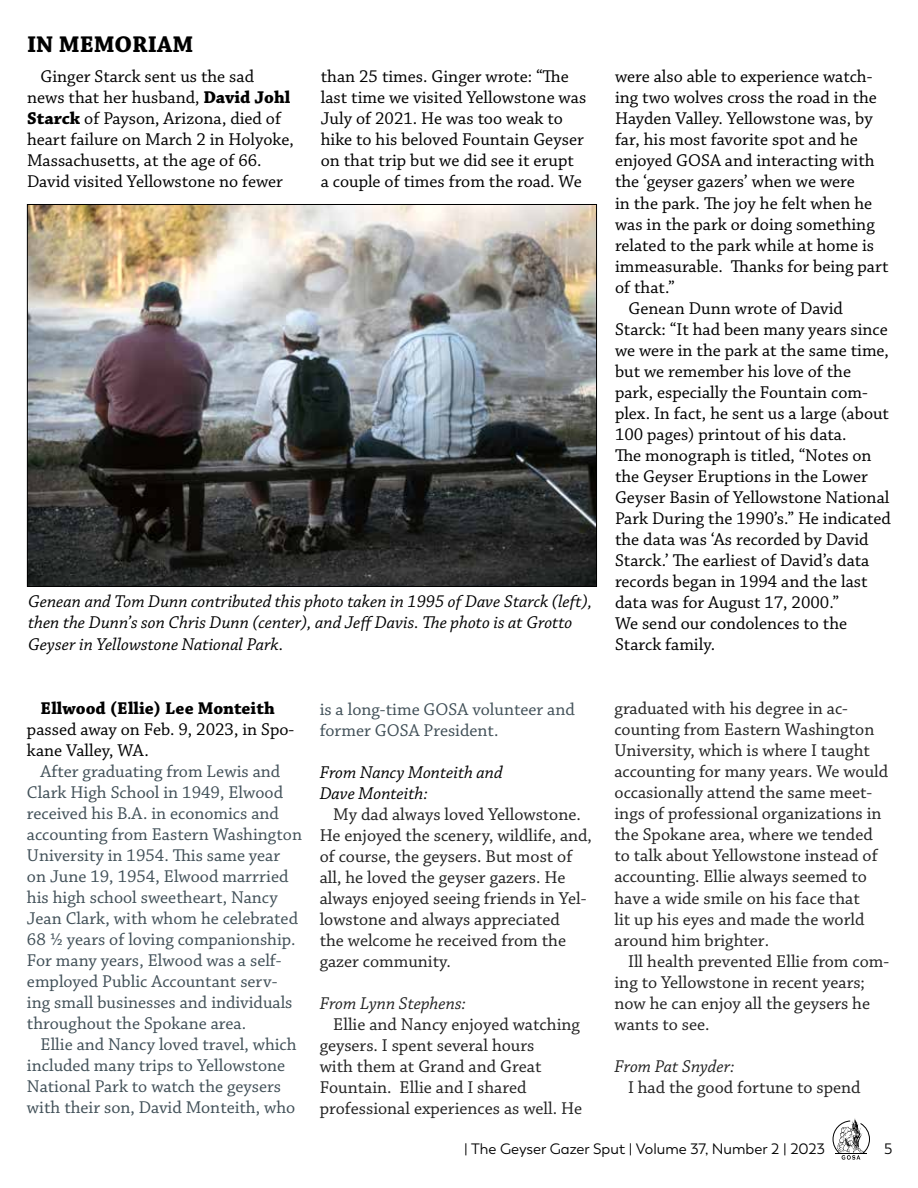
<style>
.page{position:relative;width:918px;height:1188px;background:#fff}
.page>*{position:absolute;margin:0;border:0;box-sizing:border-box;transform-origin:0 0}
.t1{font:700 24px "Chaparral Pro";letter-spacing:.005em;color:#000}
.t2{font:18px/21px "Chaparral Pro";color:#000}
.t3{font:18px/21px "Chaparral Pro";color:#222}
.t4{font:18px/21px "Chaparral Pro";color:#404f57}
.t5{font:italic 18px/21.6px "Chaparral Pro";color:#000}
.t6{font:italic 18px "Chaparral Pro";color:#222}
.t7{font:700 18px "Chaparral Pro";color:#000}
.t8{font:15px "Trenda";color:#000}
.s1{font-weight:700}
</style>
<div class="page">
<svg style="left:833px;top:1118px;width:37px;height:42px"></svg>
<img style="left:29px;top:206px;width:566px;height:379px">
<h1 class="t1" style="left:27px;top:31px;width:168px">IN MEMORIAM</h1>
<p class="t2" style="left:27px;top:66px;width:268px;text-indent:14px">Ginger Starck sent us the sad news that her husband, <span class="s1">David Johl Starck</span> of Payson, Arizona, died of heart failure on March 2 in Holyoke, Massachusetts, at the age of 66.<br>David visited Yellowstone no fewer</p>
<p class="t2" style="left:321px;top:67px;width:267px">than 25 times. Ginger wrote: “The last time we visited Yellowstone was July of 2021. He was too weak to hike to his beloved Fountain Geyser on that trip but we did see it erupt a couple of times from the road. We</p>
<p class="t5" style="left:28px;top:591px;width:566px">Genean and Tom Dunn contributed this photo taken in 1995 of Dave Starck (left), then the Dunn’s son Chris Dunn (center), and Jeff Davis. The photo is at Grotto<br>Geyser in Yellowstone National Park.</p>
<p class="t7" style="left:40px;top:697px;width:236px">Ellwood (Ellie) Lee Monteith</p>
<p class="t2" style="left:27px;top:719px;width:269px">passed away on Feb. 9, 2023, in Spo&shy;kane Valley, WA.</p>
<p class="t4" style="left:27px;top:761px;width:277px;text-indent:14px">After graduating from Lewis and Clark High School in 1949, Elwood received his B.A. in economics and accounting from Eastern Washington University in 1954. This same year on June 19, 1954, Elwood marrried his high school sweetheart, Nancy Jean Clark, with whom he celebrated 68 ½ years of loving companionship.<br>For many years, Elwood was a self&shy;employed Public Accountant serv&shy;ing small businesses and individuals throughout the Spokane area.</p>
<p class="t4" style="left:27px;top:1034px;width:271px;text-indent:14px">Ellie and Nancy loved travel, which included many trips to Yellowstone National Park to watch the geysers with their son, David Monteith, who</p>
<p class="t4" style="left:320px;top:699px;width:257px">is a long-time GOSA volunteer and former GOSA President.</p>
<p class="t5" style="left:320px;top:762px;width:185px;line-height:21px">From Nancy Monteith and<br>Dave Monteith:</p>
<p class="t3" style="left:320px;top:804px;width:274px;text-indent:14px">My dad always loved Yellowstone.<br>He enjoyed the scenery, wildlife, and, of course, the geysers. But most of all, he loved the geyser gazers. He always enjoyed seeing friends in Yel&shy;lowstone and always appreciated<br>the welcome he received from the gazer community.</p>
<p class="t6" style="left:320px;top:993px;width:148px">From Lynn Stephens:</p>
<p class="t3" style="left:320px;top:1014px;width:264px;text-indent:14px">Ellie and Nancy enjoyed watching geysers. I spent several hours<br>with them at Grand and Great<br>Fountain. Ellie and I shared professional experiences as well. He</p>
<p class="t2" style="left:615px;top:67px;width:259px">were also able to experience watch-</p>
<p class="t2" style="left:615px;top:88px;width:263px">ing two wolves cross the road in the</p>
<p class="t2" style="left:615px;top:109px;width:259px">Hayden Valley. Yellowstone was, by</p>
<p class="t2" style="left:615px;top:130px;width:244px">far, his most favorite spot and he</p>
<p class="t2" style="left:615px;top:151px;width:261px">enjoyed GOSA and interacting with</p>
<p class="t2" style="left:615px;top:172px;width:241px">the ‘geyser gazers’ when we were</p>
<p class="t2" style="left:615px;top:193px;width:259px">in the park. The joy he felt when he</p>
<p class="t2" style="left:615px;top:214px;width:261px">was in the park or doing something</p>
<p class="t2" style="left:615px;top:235px;width:261px">related to the park while at home is</p>
<p class="t2" style="left:615px;top:256px;width:275px">immeasurable. Thanks for being part</p>
<p class="t2" style="left:615px;top:277px;width:62px">of that.”</p>
<p class="t2" style="left:629px;top:298px;width:216px">Genean Dunn wrote of David</p>
<p class="t2" style="left:615px;top:319px;width:274px">Starck: “It had been many years since</p>
<p class="t2" style="left:615px;top:340px;width:276px">we were in the park at the same time,</p>
<p class="t2" style="left:615px;top:361px;width:238px">but we remember his love of the</p>
<p class="t2" style="left:615px;top:382px;width:254px">park, especially the Fountain com-</p>
<p class="t2" style="left:615px;top:403px;width:276px">plex. In fact, he sent us a large (about</p>
<p class="t2" style="left:615px;top:424px;width:233px">100 pages) printout of his data.</p>
<p class="t2" style="left:615px;top:445px;width:258px">The monograph is titled, “Notes on</p>
<p class="t2" style="left:615px;top:466px;width:254px">the Geyser Eruptions in the Lower</p>
<p class="t2" style="left:615px;top:487px;width:276px">Geyser Basin of Yellowstone National</p>
<p class="t2" style="left:615px;top:508px;width:278px">Park During the 1990’s.” He indicated</p>
<p class="t2" style="left:615px;top:529px;width:255px">the data was ‘As recorded by David</p>
<p class="t2" style="left:615px;top:550px;width:256px">Starck.’ The earliest of David’s data</p>
<p class="t2" style="left:615px;top:571px;width:254px">records began in 1994 and the last</p>
<p class="t2" style="left:615px;top:592px;width:226px">data was for August 17, 2000.”</p>
<p class="t2" style="left:615px;top:613px;width:234px">We send our condolences to the</p>
<p class="t2" style="left:615px;top:634px;width:102px">Starck family.</p>
<p class="t3" style="left:615px;top:699px;width:275px">graduated with his degree in ac&shy;counting from Eastern Washington University, which is where I taught accounting for many years. We would occasionally attend the same meet&shy;ings of professional organizations in the Spokane area, where we tended to talk about Yellowstone instead of accounting. Ellie always seemed to have a wide smile on his face that<br>lit up his eyes and made the world around him brighter.</p>
<p class="t3" style="left:615px;top:951px;width:276px;text-indent:14px">Ill health prevented Ellie from com&shy;ing to Yellowstone in recent years; now he can enjoy all the geysers he wants to see.</p>
<p class="t6" style="left:615px;top:1056px;width:122px">From Pat Snyder:</p>
<p class="t3" style="left:628px;top:1077px;width:234px">I had the good fortune to spend</p>
<p class="t8" style="left:464px;top:1140px;width:362px">| The Geyser Gazer Sput | Volume 37, Number 2 | 2023</p>
<p class="t8" style="left:884px;top:1140px;width:10px">5</p>
</div>
